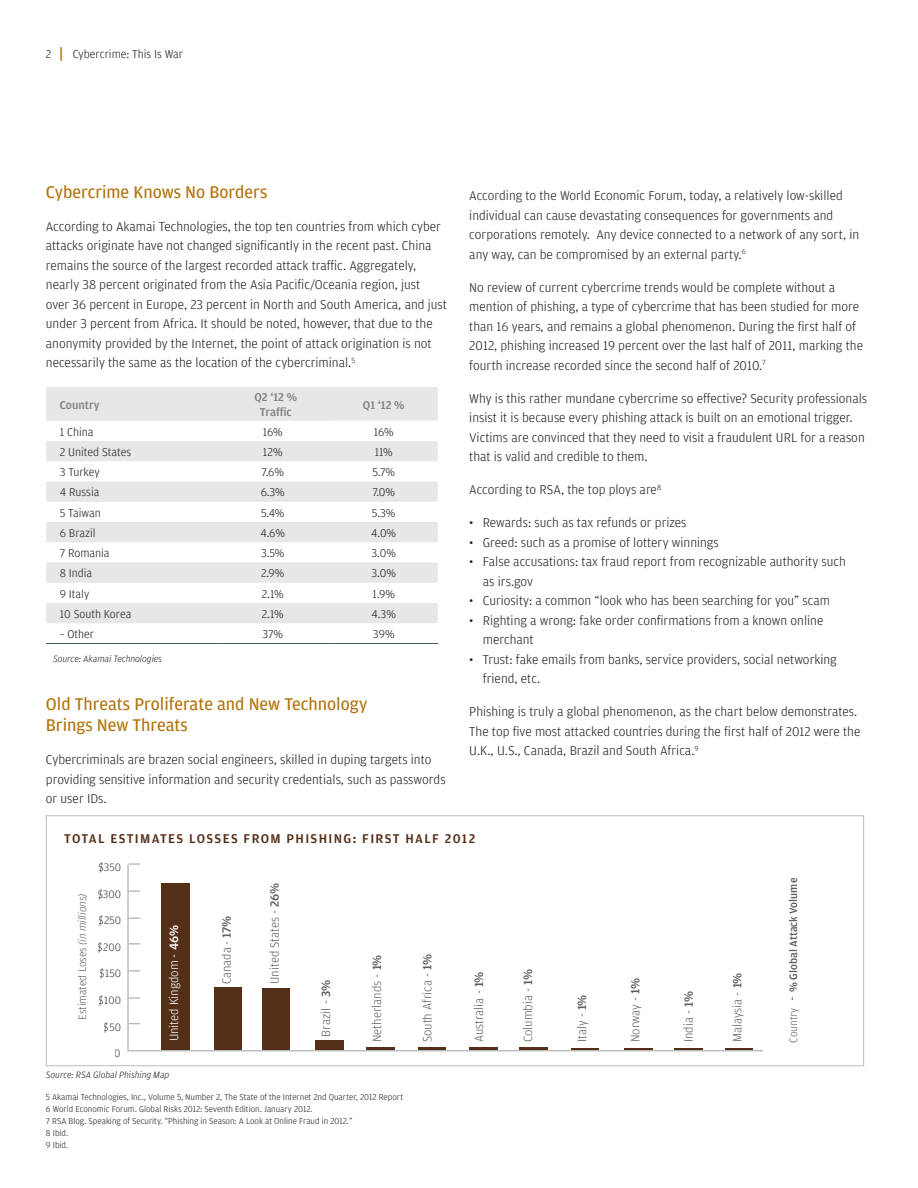
<style>
.page{position:relative;width:918px;height:1188px;background:#fff}
.page>*{position:absolute;margin:0;border:0;box-sizing:border-box;transform-origin:0 0}
.t1{font:18px/21px "Amplitude";color:#b2730b}
.t2{font:300 13.5px/19.5px "Amplitude";color:#231f20}
.t3{font:500 13.5px "Amplitude";letter-spacing:.1em;color:#532f18}
.t4{font:300 12.9px "Amplitude";color:rgb(5 5 4/.8)}
.t5{font:300 12.9px "Amplitude";color:#fff}
.t6{font:300 12px "Amplitude";color:#231f20}
.t7{font:500 12px/15px "Amplitude";color:#808083;text-align:center}
.t8{font:300 11.4px "Amplitude";color:#050504}
.t9{font:500 11.4px "Amplitude";color:rgb(5 5 4/.8)}
.t10{font:300 11.4px "Amplitude";color:rgb(5 5 4/.8)}
.t11{font:italic 300 9.75px "Amplitude";color:#231f20}
.t12{font:300 9px/12px "Amplitude";color:#231f20}
.s1{font-weight:500;font-size:16.5px;color:#b2730b}
.s2{font-style:italic}
.s3{font-weight:500}
.s4{font-weight:300}
.s5{font-weight:300;font-size:15.6px}
</style>
<div class="page">
<svg style="left:46px;top:387px;width:392px;height:236px"></svg>
<hr style="left:46px;top:643px;width:176px;height:1px;background:#4b5a52">
<hr style="left:222px;top:643px;width:108px;height:1px;background:#4b5a52">
<hr style="left:330px;top:643px;width:108px;height:1px;background:#4b5a52">
<div style="left:46px;top:815px;width:818px;height:251px;border:1px solid #babbbe"></div>
<hr style="left:127px;top:1050px;width:636px;height:1px;background:#babbbe">
<hr style="left:127px;top:865px;width:2px;height:185px;background:#babbbe">
<svg style="left:129px;top:997px;width:11px;height:2px"></svg>
<svg style="left:129px;top:970px;width:11px;height:2px"></svg>
<svg style="left:129px;top:943px;width:11px;height:2px"></svg>
<svg style="left:129px;top:917px;width:11px;height:2px"></svg>
<svg style="left:129px;top:890px;width:11px;height:2px"></svg>
<svg style="left:129px;top:863px;width:11px;height:2px"></svg>
<svg style="left:726px;top:1049px;width:27px;height:1px"></svg>
<svg style="left:675px;top:1049px;width:28px;height:1px"></svg>
<svg style="left:625px;top:1049px;width:28px;height:1px"></svg>
<svg style="left:572px;top:1049px;width:27px;height:1px"></svg>
<hr style="left:519px;top:1047px;width:29px;height:3px;background:#532f18">
<hr style="left:469px;top:1047px;width:29px;height:3px;background:#532f18">
<hr style="left:418px;top:1047px;width:27px;height:3px;background:#532f18">
<hr style="left:367px;top:1047px;width:28px;height:3px;background:#532f18">
<div style="left:315px;top:1040px;width:29px;height:10px;background:#532f18"></div>
<div style="left:263px;top:989px;width:27px;height:61px;background:#532f18"></div>
<div style="left:214px;top:987px;width:27px;height:63px;background:#532f18"></div>
<div style="left:162px;top:883px;width:28px;height:167px;background:#532f18"></div>
<p class="t6" style="left:46px;top:46px;width:139px">2 <span class="s1">|</span> Cybercrime: This Is War</p>
<h1 class="t1" style="left:46px;top:181px;width:223px">Cybercrime Knows No Borders</h1>
<p class="t2" style="left:46px;top:216px;width:403px">According to Akamai Technologies, the top ten countries from which cyber attacks originate have not changed significantly in the recent past. China remains the source of the largest recorded attack traffic. Aggregately, nearly 38 percent originated from the Asia Pacific/Oceania region, just over 36 percent in Europe, 23 percent in North and South America, and just under 3 percent from Africa. It should be noted, however, that due to the anonymity provided by the Internet, the point of attack origination is not necessarily the same as the location of the cybercriminal.<sup>5</sup></p>
<p class="t7" style="left:60px;top:397px;width:41px">COUNTRY</p>
<p class="t7" style="left:254px;top:389px;width:44px">Q2 ‘12 %<br>TRAFFIC</p>
<p class="t7" style="left:363px;top:397px;width:43px">Q1 ‘12 %</p>
<p class="t6" style="left:60px;top:424px;width:35px">1 China</p>
<p class="t6" style="left:263px;top:424px;width:22px">16%</p>
<p class="t6" style="left:374px;top:424px;width:22px">16%</p>
<p class="t6" style="left:60px;top:444px;width:73px">2 U nited States</p>
<p class="t6" style="left:263px;top:444px;width:21px">12%</p>
<p class="t6" style="left:375px;top:444px;width:20px">11%</p>
<p class="t6" style="left:60px;top:465px;width:42px">3 Turkey</p>
<p class="t6" style="left:262px;top:465px;width:24px">7.6%</p>
<p class="t6" style="left:372px;top:465px;width:24px">5.7%</p>
<p class="t6" style="left:60px;top:485px;width:41px">4 Russia</p>
<p class="t6" style="left:261px;top:485px;width:26px">6.3%</p>
<p class="t6" style="left:372px;top:485px;width:24px">7.0%</p>
<p class="t6" style="left:60px;top:505px;width:43px">5 Taiwan</p>
<p class="t6" style="left:261px;top:505px;width:25px">5.4%</p>
<p class="t6" style="left:372px;top:505px;width:25px">5.3%</p>
<p class="t6" style="left:60px;top:525px;width:37px">6 Brazil</p>
<p class="t6" style="left:261px;top:525px;width:26px">4.6%</p>
<p class="t6" style="left:371px;top:525px;width:26px">4.0%</p>
<p class="t6" style="left:60px;top:546px;width:51px">7 Romania</p>
<p class="t6" style="left:261px;top:546px;width:25px">3.5%</p>
<p class="t6" style="left:372px;top:546px;width:26px">3.0%</p>
<p class="t6" style="left:60px;top:566px;width:34px">8 India</p>
<p class="t6" style="left:261px;top:566px;width:25px">2.9%</p>
<p class="t6" style="left:372px;top:566px;width:26px">3.0%</p>
<p class="t6" style="left:60px;top:586px;width:31px">9 Italy</p>
<p class="t6" style="left:262px;top:586px;width:23px">2.1%</p>
<p class="t6" style="left:373px;top:586px;width:24px">1.9%</p>
<p class="t6" style="left:60px;top:606px;width:73px">10 South Korea</p>
<p class="t6" style="left:262px;top:606px;width:23px">2.1%</p>
<p class="t6" style="left:372px;top:606px;width:26px">4.3%</p>
<p class="t6" style="left:60px;top:627px;width:36px">– Other</p>
<p class="t6" style="left:262px;top:627px;width:22px">37%</p>
<p class="t6" style="left:373px;top:627px;width:23px">39%</p>
<p class="t11" style="left:53px;top:653px;width:111px">Source: Akamai Technologies</p>
<h1 class="t1" style="left:46px;top:693px;width:323px">Old Threats Proliferate and New Technology<br>Brings New Threats</h1>
<p class="t2" style="left:46px;top:750px;width:401px">Cybercriminals are brazen social engineers, skilled in duping targets into providing sensitive information and security credentials, such as passwords or user IDs.</p>
<p class="t2" style="left:469px;top:186px;width:392px">According to the World Economic Forum, today, a relatively low-skilled individual can cause devastating consequences for governments and corporations remotely. Any device connected to a network of any sort, in any way, can be compromised by an external party.<sup>6</sup></p>
<p class="t2" style="left:469px;top:277px;width:395px">No review of current cybercrime trends would be complete without a mention of phishing, a type of cybercrime that has been studied for more than 16 years, and remains a global phenomenon. During the first half of 2012, phishing increased 19 percent over the last half of 2011, marking the fourth increase recorded since the second half of 2010.<sup>7</sup></p>
<p class="t2" style="left:469px;top:388px;width:399px">Why is this rather mundane cybercrime so effective? Security professionals insist it is because every phishing attack is built on an emotional trigger.<br>Victims are convinced that they need to visit a fraudulent UR L for a reason that is valid and credible to them.</p>
<p class="t2" style="left:469px;top:480px;width:193px">According to RSA, the top ploys are<sup>8</sup></p>
<p class="t2" style="left:469px;top:513px;width:219px">• Rewards: such as tax refunds or prizes</p>
<p class="t2" style="left:469px;top:532px;width:251px">• Greed: such as a promise of lottery winnings</p>
<p class="t2" style="left:483px;top:552px;width:365px;text-indent:-14px">• False accusations: tax fraud report from recognizable authority such as irs.gov</p>
<p class="t2" style="left:469px;top:591px;width:362px">• Curiosity: a common “look who has been searching for you” scam</p>
<p class="t2" style="left:483px;top:610px;width:342px;text-indent:-14px">• Righting a wrong: fake order confirmations from a known online merchant</p>
<p class="t2" style="left:483px;top:649px;width:355px;text-indent:-14px">• Trust: fake emails from banks, service providers, social networking friend, etc.</p>
<p class="t2" style="left:469px;top:702px;width:393px">Phishing is truly a global phenomenon, as the chart below demonstrates.<br>The top five most attacked countries during the first half of 2012 were the<br>U .K., U .S., Canada, Brazil and South Africa.<sup>9</sup></p>
<p class="t3" style="left:64px;top:830px;width:325px">TOTAL EST IMATES LOSS ES FROM PHISHING: FIRST</p>
<p class="t3" style="left:405px;top:830px;width:71px">HALF 2012</p>
<p class="t10" style="left:75px;top:1020px;width:128px;rotate:-90deg">Estimated Loses <span class="s2">(in millions)</span></p>
<p class="t8" style="left:98px;top:860px;width:24px">$350</p>
<p class="t8" style="left:98px;top:887px;width:25px">$300</p>
<p class="t8" style="left:99px;top:913px;width:24px">$250</p>
<p class="t8" style="left:98px;top:940px;width:25px">$200</p>
<p class="t8" style="left:100px;top:967px;width:23px">$150</p>
<p class="t8" style="left:99px;top:993px;width:24px">$100</p>
<p class="t8" style="left:104px;top:1020px;width:19px">$50</p>
<p class="t8" style="left:115px;top:1046px;width:8px">0</p>
<p class="t5" style="left:166px;top:1041px;width:118px;rotate:-90deg">United Kingdom - <span class="s3">46%</span></p>
<p class="t4" style="left:219px;top:984px;width:70px;rotate:-90deg">Canada - <span class="s3">17%</span></p>
<p class="t11" style="left:46px;top:1070px;width:125px">Source: RSA Global Phishing Map</p>
<p class="t4" style="left:267px;top:984px;width:103px;rotate:-90deg">United States - <span class="s3">26%</span></p>
<p class="t4" style="left:318px;top:1037px;width:59px;rotate:-90deg">Brazil - <span class="s3">3%</span></p>
<p class="t4" style="left:369px;top:1042px;width:89px;rotate:-90deg">Netherlands - <span class="s3">1%</span></p>
<p class="t4" style="left:419px;top:1042px;width:90px;rotate:-90deg">South Africa - <span class="s3">1%</span></p>
<p class="t12" style="left:46px;top:1091px;width:359px">5 Akamai Technologies, Inc., Volume 5, Number 2, The State of the Internet 2nd Quarter, 2012 Report 6 World Economic Forum. Global Risks 2012: Seventh Edition. January 2012.<br>7 RSA Blog. Speaking of Security. “Phishing in Season: A Look at Online Fraud in 2012.”<br>8 Ibid.<br>9 Ibid.</p>
<p class="t4" style="left:471px;top:1042px;width:72px;rotate:-90deg">Australia - <span class="s3">1%</span></p>
<p class="t4" style="left:520px;top:1042px;width:75px;rotate:-90deg">Columbia - <span class="s3">1%</span></p>
<p class="t4" style="left:574px;top:1042px;width:49px;rotate:-90deg">Italy - <span class="s3">1%</span></p>
<p class="t4" style="left:627px;top:1042px;width:66px;rotate:-90deg">Norway - <span class="s3">1%</span></p>
<p class="t4" style="left:680px;top:1042px;width:53px;rotate:-90deg">India - <span class="s3">1%</span></p>
<p class="t4" style="left:729px;top:1042px;width:71px;rotate:-90deg">Malaysia - <span class="s3">1%</span></p>
<p class="t9" style="left:786px;top:1043px;width:167px;rotate:-90deg"><span class="s4">Country</span> <span class="s5">-</span> % GLOBAL ATTACK VOLUME</p>
</div>
